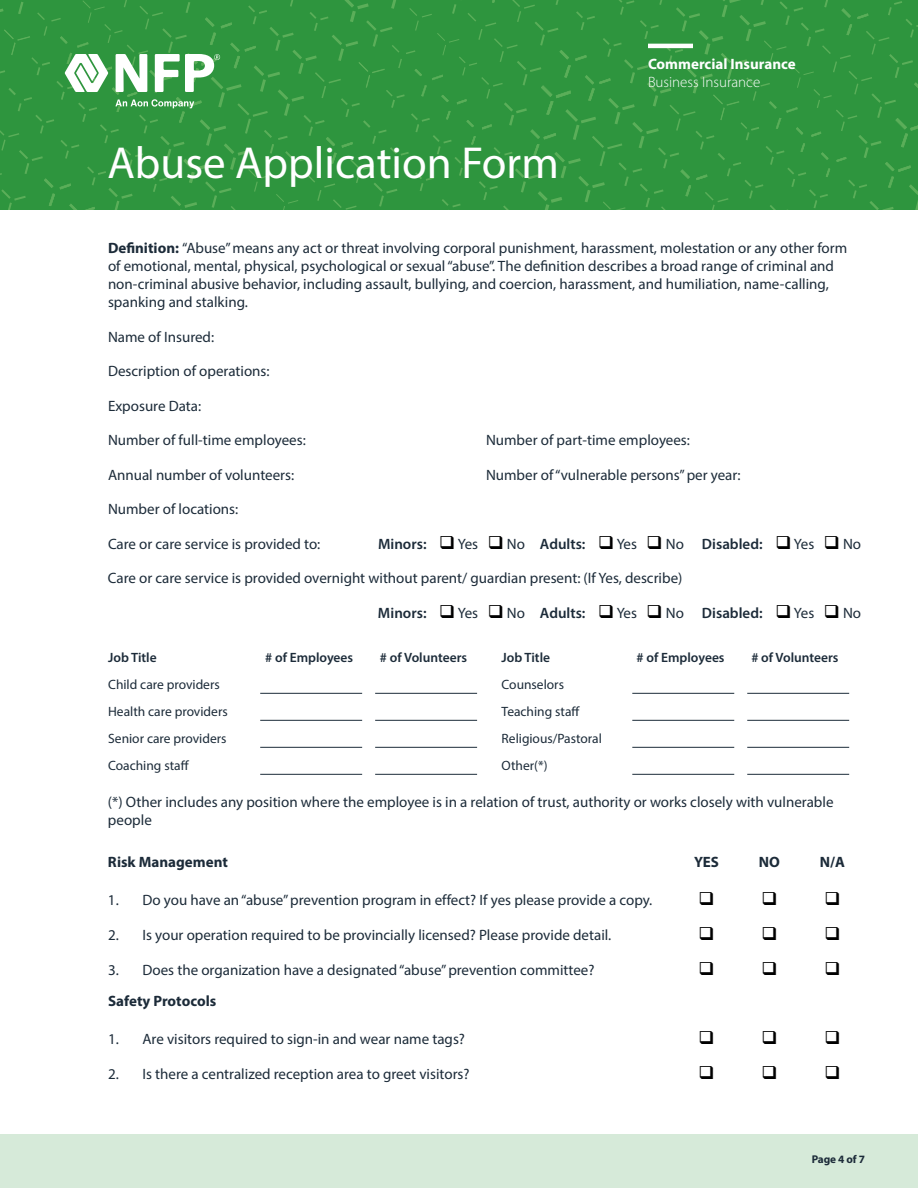
<style>
.page{position:relative;width:918px;height:1188px;background:#fff}
.page>*{position:absolute;margin:0;border:0;box-sizing:border-box;transform-origin:0 0}
.t1{font:45px "Myriad Pro";color:#fff}
.t2{font:15px/18px "Myriad Pro";color:#1c2b39}
.t3{font:600 15px "Myriad Pro";color:#1c2b39}
.t4{font:700 15px "Myriad Pro";color:#1c2b39}
.t5{font:700 15px "Myriad Pro";color:#fff}
.t6{font:300 15px "Myriad Pro";color:#fff}
.t7{font:13.5px "Myriad Pro";color:#1c2b39}
.t8{font:600 13.5px "Myriad Pro";color:#1c2b39}
.t9{font:700 11.25px "Myriad Pro";letter-spacing:-.01em;color:#1c2b39}
.s1{font-weight:700}
.s2{color:#000}
.s3{font-weight:400}
</style>
<div class="page">
<div style="left:0;top:0;width:918px;height:210px;background:#2e953e"></div>
<hr style="left:648px;top:44px;width:45px;height:4px;background:#fff">
<svg style="left:65px;top:54px;width:43px;height:38px"></svg>
<svg style="left:116px;top:54px;width:31px;height:38px"></svg>
<svg style="left:155px;top:54px;width:65px;height:38px"></svg>
<svg style="left:115px;top:99px;width:79px;height:9px"></svg>
<div style="left:0;top:1134px;width:918px;height:54px;background:#d6ead9"></div>
<hr style="left:260px;top:693px;width:102px;height:1px;background:#1c2b39">
<hr style="left:260px;top:720px;width:102px;height:1px;background:#1c2b39">
<hr style="left:260px;top:747px;width:102px;height:1px;background:#1c2b39">
<hr style="left:260px;top:774px;width:102px;height:1px;background:#1c2b39">
<hr style="left:375px;top:693px;width:102px;height:1px;background:#1c2b39">
<hr style="left:375px;top:720px;width:102px;height:1px;background:#1c2b39">
<hr style="left:375px;top:747px;width:102px;height:1px;background:#1c2b39">
<hr style="left:375px;top:774px;width:102px;height:1px;background:#1c2b39">
<hr style="left:632px;top:693px;width:102px;height:1px;background:#1c2b39">
<hr style="left:632px;top:720px;width:102px;height:1px;background:#1c2b39">
<hr style="left:632px;top:747px;width:102px;height:1px;background:#1c2b39">
<hr style="left:632px;top:774px;width:102px;height:1px;background:#1c2b39">
<hr style="left:747px;top:693px;width:102px;height:1px;background:#1c2b39">
<hr style="left:747px;top:720px;width:102px;height:1px;background:#1c2b39">
<hr style="left:747px;top:747px;width:102px;height:1px;background:#1c2b39">
<hr style="left:747px;top:774px;width:102px;height:1px;background:#1c2b39">
<h1 class="t1" style="left:108px;top:136px;width:453px">Abuse Application Form</h1>
<p class="t5" style="left:648px;top:54px;width:149px">Commercial Insurance</p>
<p class="t6" style="left:648px;top:73px;width:114px">Business Insurance</p>
<p class="t2" style="left:108px;top:239px;width:741px"><span class="s1">Definition:</span> “Abuse” means any act or threat involving corporal punishment, harassment, molestation or any other form of emotional, mental, physical, psychological or sexual “abuse”. The definition describes a broad range of criminal and non-criminal abusive behavior, including assault, bullying, and coercion, harassment, and humiliation, name-calling, spanking and stalking.</p>
<p class="t2" style="left:108px;top:327px;width:108px">Name of Insured:</p>
<p class="t2" style="left:108px;top:362px;width:163px">Description of operations:</p>
<p class="t2" style="left:108px;top:396px;width:95px">Exposure Data:</p>
<p class="t2" style="left:108px;top:431px;width:199px">Number of full-time employees:</p>
<p class="t2" style="left:486px;top:431px;width:205px">Number of part-time employees:</p>
<p class="t2" style="left:108px;top:465px;width:188px">Annual number of volunteers:</p>
<p class="t2" style="left:486px;top:465px;width:256px">Number of “vulnerable persons” per year:</p>
<p class="t2" style="left:108px;top:500px;width:132px">Number of locations:</p>
<p class="t2" style="left:108px;top:534px;width:214px">Care or care service is provided to:</p>
<p class="t3" style="left:378px;top:534px;width:485px">Minors: <span class="s2">❑</span> <span class="s3">Yes</span> <span class="s2">❑</span> <span class="s3">No</span> Adults: <span class="s2">❑</span> <span class="s3">Yes</span> <span class="s2">❑</span> <span class="s3">No</span> Disabled: <span class="s2">❑</span> <span class="s3">Yes</span> <span class="s2">❑</span> <span class="s3">No</span></p>
<p class="t2" style="left:108px;top:569px;width:576px">Care or care service is provided overnight without parent/ guardian present: (If Yes, describe)</p>
<p class="t3" style="left:378px;top:603px;width:485px">Minors: <span class="s2">❑</span> <span class="s3">Yes</span> <span class="s2">❑</span> <span class="s3">No</span> Adults: <span class="s2">❑</span> <span class="s3">Yes</span> <span class="s2">❑</span> <span class="s3">No</span> Disabled: <span class="s2">❑</span> <span class="s3">Yes</span> <span class="s2">❑</span> <span class="s3">No</span></p>
<p class="t8" style="left:108px;top:649px;width:50px">Job Title</p>
<p class="t8" style="left:265px;top:649px;width:90px"># of Employees</p>
<p class="t8" style="left:380px;top:649px;width:89px"># of Volunteers</p>
<p class="t8" style="left:502px;top:649px;width:50px">Job Title</p>
<p class="t8" style="left:637px;top:649px;width:90px"># of Employees</p>
<p class="t8" style="left:751px;top:649px;width:89px"># of Volunteers</p>
<p class="t7" style="left:108px;top:676px;width:113px">Child care providers</p>
<p class="t7" style="left:502px;top:676px;width:64px">Counselors</p>
<p class="t7" style="left:108px;top:703px;width:121px">Health care providers</p>
<p class="t7" style="left:502px;top:703px;width:80px">Teaching staff</p>
<p class="t7" style="left:108px;top:730px;width:120px">Senior care providers</p>
<p class="t7" style="left:502px;top:730px;width:102px">Religious/Pastoral</p>
<p class="t7" style="left:108px;top:757px;width:82px">Coaching staff</p>
<p class="t7" style="left:502px;top:757px;width:47px">Other(*)</p>
<p class="t2" style="left:108px;top:792px;width:727px">(*) Other includes any position where the employee is in a relation of trust, authority or works closely with vulnerable people</p>
<p class="t4" style="left:108px;top:853px;width:121px">Risk Management</p>
<p class="t4" style="left:694px;top:853px;width:26px">YES</p>
<p class="t4" style="left:759px;top:853px;width:23px">NO</p>
<p class="t4" style="left:820px;top:853px;width:27px">N/A</p>
<p class="t2" style="left:108px;top:891px;width:546px">1. Do you have an “abuse” prevention program in effect? If yes please provide a copy.</p>
<p class="t2" style="left:108px;top:926px;width:505px">2. Is your operation required to be provincially licensed? Please provide detail.</p>
<p class="t2" style="left:108px;top:961px;width:488px">3. Does the organization have a designated “abuse” prevention committee?</p>
<p class="t4" style="left:108px;top:992px;width:110px">Safety Protocols</p>
<p class="t2" style="left:108px;top:1030px;width:359px">1. Are visitors required to sign-in and wear name tags?</p>
<p class="t2" style="left:108px;top:1065px;width:363px">2. Is there a centralized reception area to greet visitors?</p>
<p class="t9" style="left:812px;top:1152px;width:55px">Page 4 of 7</p>
</div>
